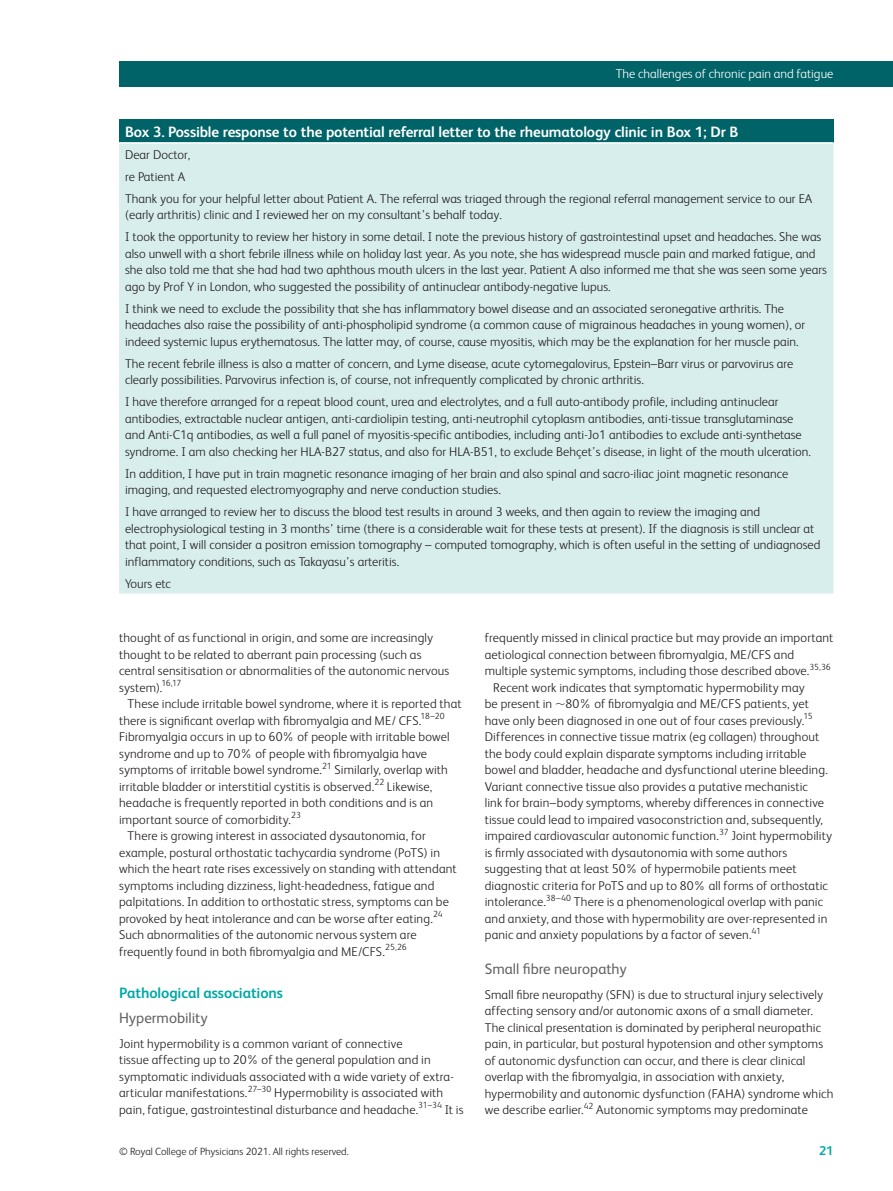
<style>
.page{position:relative;width:893px;height:1191px;background:#fff}
.page>*{position:absolute;margin:0;border:0;box-sizing:border-box;transform-origin:0 0}
.table-wrap_caption_P{font:700 15px "FS Albert";letter-spacing:-.01em;color:#fff}
.body_H1{font:700 15px "FS Albert";letter-spacing:-.005em;color:#00a9a7}
.sec_H2{font:15px "FS Albert";color:#636366}
.sec_H1_H2{font:15px "FS Albert";color:#636366}
.tbody_left{font:300 12.75px/16.5px "FS Albert";color:#231f20}
.body_sec_P_Indent{font:300 12.75px/16.5px "FS Albert";letter-spacing:.01em;color:#231f20}
.body_sec_P_noIndent{font:300 12.75px/16.5px "FS Albert";letter-spacing:.01em;color:#231f20}
.t1{font:300 12.75px "FS Albert";color:#fff}
.t2{font:700 12.75px "FS Albert";color:#00a9a7}
.t3{font:300 10.5px "FS Albert";color:#231f20}
.body_sec_P_noIndent-2{font:300 8.85px "FS Albert";color:#231f20}
</style>
<div class="page">
<div style="left:119px;top:62px;width:774px;height:25px;background:#006368"></div>
<div style="left:119px;top:119px;width:714px;height:24px;background:#006368"></div>
<div style="left:119px;top:144px;width:714px;height:449px;background:#d8eeed"></div>
<hr style="left:119px;top:142px;width:714px;height:2px;background:#fff">
<p class="t1" style="left:616px;top:66px;width:219px">The challenges of chronic pain and fatigue</p>
<p class="table-wrap_caption_P" style="left:125px;top:123px;width:615px">Box 3. Possible response to the potential referral letter to the rheumatology clinic in Box 1; Dr B</p>
<p class="tbody_left" style="left:125px;top:146px;width:67px">Dear Doctor,</p>
<p class="tbody_left" style="left:125px;top:168px;width:62px">re Patient A</p>
<p class="tbody_left" style="left:125px;top:190px;width:689px">Thank you for your helpful letter about Patient A. The referral was triaged through the regional referral management service to our EA (early arthritis) clinic and I reviewed her on my consultant’s behalf today.</p>
<p class="tbody_left" style="left:125px;top:228px;width:703px">I took the opportunity to review her history in some detail. I note the previous history of gastrointestinal upset and headaches. She was also unwell with a short febrile illness while on holiday last year. As you note, she has widespread muscle pain and marked fatigue, and she also told me that she had had two aphthous mouth ulcers in the last year. Patient A also informed me that she was seen some years ago by Prof Y in London, who suggested the possibility of antinuclear antibody-negative lupus.</p>
<p class="tbody_left" style="left:125px;top:300px;width:682px">I think we need to exclude the possibility that she has inflammatory bowel disease and an associated seronegative arthritis. The headaches also raise the possibility of anti-phospholipid syndrome (a common cause of migrainous headaches in young women), or indeed systemic lupus erythematosus. The latter may, of course, cause myositis, which may be the explanation for her muscle pain.</p>
<p class="tbody_left" style="left:125px;top:355px;width:670px">The recent febrile illness is also a matter of concern, and Lyme disease, acute cytomegalovirus, Epstein–Barr virus or parvovirus are clearly possibilities. Parvovirus infection is, of course, not infrequently complicated by chronic arthritis.</p>
<p class="tbody_left" style="left:125px;top:393px;width:687px">I have therefore arranged for a repeat blood count, urea and electrolytes, and a full auto-antibody profile, including antinuclear antibodies, extractable nuclear antigen, anti-cardiolipin testing, anti-neutrophil cytoplasm antibodies, anti-tissue transglutaminase and Anti-C1q antibodies, as well a full panel of myositis-specific antibodies, including anti-Jo1 antibodies to exclude anti-synthetase syndrome. I am also checking her HLA-B27 status, and also for HLA-B51, to exclude Behçet’s disease, in light of the mouth ulceration.</p>
<p class="tbody_left" style="left:125px;top:465px;width:665px">In addition, I have put in train magnetic resonance imaging of her brain and also spinal and sacro-iliac joint magnetic resonance imaging, and requested electromyography and nerve conduction studies.</p>
<p class="tbody_left" style="left:125px;top:503px;width:697px">I have arranged to review her to discuss the blood test results in around 3 weeks, and then again to review the imaging and electrophysiological testing in 3 months’ time (there is a considerable wait for these tests at present). If the diagnosis is still unclear at that point, I will consider a positron emission tomography – computed tomography, which is often useful in the setting of undiagnosed inflammatory conditions, such as Takayasu’s arteritis.</p>
<p class="tbody_left" style="left:125px;top:575px;width:47px">Yours etc</p>
<p class="body_sec_P_noIndent" style="left:119px;top:629px;width:332px">thought of as functional in origin, and some are increasingly thought to be related to aberrant pain processing (such as central sensitisation or abnormalities of the autonomic nervous system).<sup>16,17</sup></p>
<p class="body_sec_P_Indent" style="left:119px;top:695px;width:344px;text-indent:9px">These include irritable bowel syndrome, where it is reported that there is significant overlap with fibromyalgia and ME/ CFS.<sup>18–20<br></sup>Fibromyalgia occurs in up to 60% of people with irritable bowel syndrome and up to 70% of people with fibromyalgia have symptoms of irritable bowel syndrome.<sup>21</sup> Similarly, overlap with irritable bladder or interstitial cystitis is observed.<sup>22</sup> Likewise, headache is frequently reported in both conditions and is an important source of comorbidity.<sup>23</sup></p>
<p class="body_sec_P_Indent" style="left:119px;top:827px;width:339px;text-indent:9px">There is growing interest in associated dysautonomia, for example, postural orthostatic tachycardia syndrome (PoTS) in which the heart rate rises excessively on standing with attendant symptoms including dizziness, light-headedness, fatigue and palpitations. In addition to orthostatic stress, symptoms can be provoked by heat intolerance and can be worse after eating.<sup>24<br></sup>Such abnormalities of the autonomic nervous system are frequently found in both fibromyalgia and ME/CFS.<sup>25,26</sup></p>
<p class="body_H1" style="left:119px;top:984px;width:166px">Pathological associations</p>
<p class="sec_H1_H2" style="left:119px;top:1009px;width:90px">Hypermobility</p>
<p class="body_sec_P_noIndent" style="left:119px;top:1035px;width:336px">Joint hypermobility is a common variant of connective<br>tissue affecting up to 20% of the general population and in symptomatic individuals associated with a wide variety of extra&shy;articular manifestations.<sup>27–30</sup> Hypermobility is associated with pain, fatigue, gastrointestinal disturbance and headache.</p>
<p class="body_sec_P_noIndent-2" style="left:418px;top:1100px;width:25px">31–34</p>
<p class="body_sec_P_noIndent" style="left:445px;top:1101px;width:20px">It is</p>
<p class="body_sec_P_noIndent" style="left:485px;top:629px;width:350px">frequently missed in clinical practice but may provide an important aetiological connection between fibromyalgia, ME/CFS and multiple systemic symptoms, including those described above.<sup>35,36</sup></p>
<p class="body_sec_P_Indent" style="left:485px;top:679px;width:349px;text-indent:9px">Recent work indicates that symptomatic hypermobility may<br>be present in ∼80% of fibromyalgia and ME/CFS patients, yet have only been diagnosed in one out of four cases previously.<sup>15<br></sup>Differences in connective tissue matrix (eg collagen) throughout the body could explain disparate symptoms including irritable bowel and bladder, headache and dysfunctional uterine bleeding.<br>Variant connective tissue also provides a putative mechanistic<br>link for brain–body symptoms, whereby differences in connective tissue could lead to impaired vasoconstriction and, subsequently, impaired cardiovascular autonomic function.<sup>37</sup> Joint hypermobility is firmly associated with dysautonomia with some authors suggesting that at least 50% of hypermobile patients meet diagnostic criteria for PoTS and up to 80% all forms of orthostatic intolerance.<sup>38–40</sup> There is a phenomenological overlap with panic and anxiety, and those with hypermobility are over-represented in panic and anxiety populations by a factor of seven.<sup>41</sup></p>
<p class="sec_H2" style="left:485px;top:960px;width:143px">Small fibre neuropathy</p>
<p class="body_sec_P_noIndent" style="left:485px;top:986px;width:350px">Small fibre neuropathy (SFN) is due to structural injury selectively affecting sensory and/or autonomic axons of a small diameter.<br>The clinical presentation is dominated by peripheral neuropathic pain, in particular, but postural hypotension and other symptoms of autonomic dysfunction can occur, and there is clear clinical overlap with the fibromyalgia, in association with anxiety, hypermobility and autonomic dysfunction (FAHA) syndrome which we describe earlier.</p>
<p class="body_sec_P_noIndent-2" style="left:584px;top:1100px;width:11px">42</p>
<p class="body_sec_P_noIndent" style="left:596px;top:1101px;width:213px">Autonomic symptoms may predominate</p>
<p class="t3" style="left:119px;top:1145px;width:231px">© Royal College of Physicians 2021. All rights reserved.</p>
<p class="t2" style="left:819px;top:1143px;width:16px">21</p>
</div>
